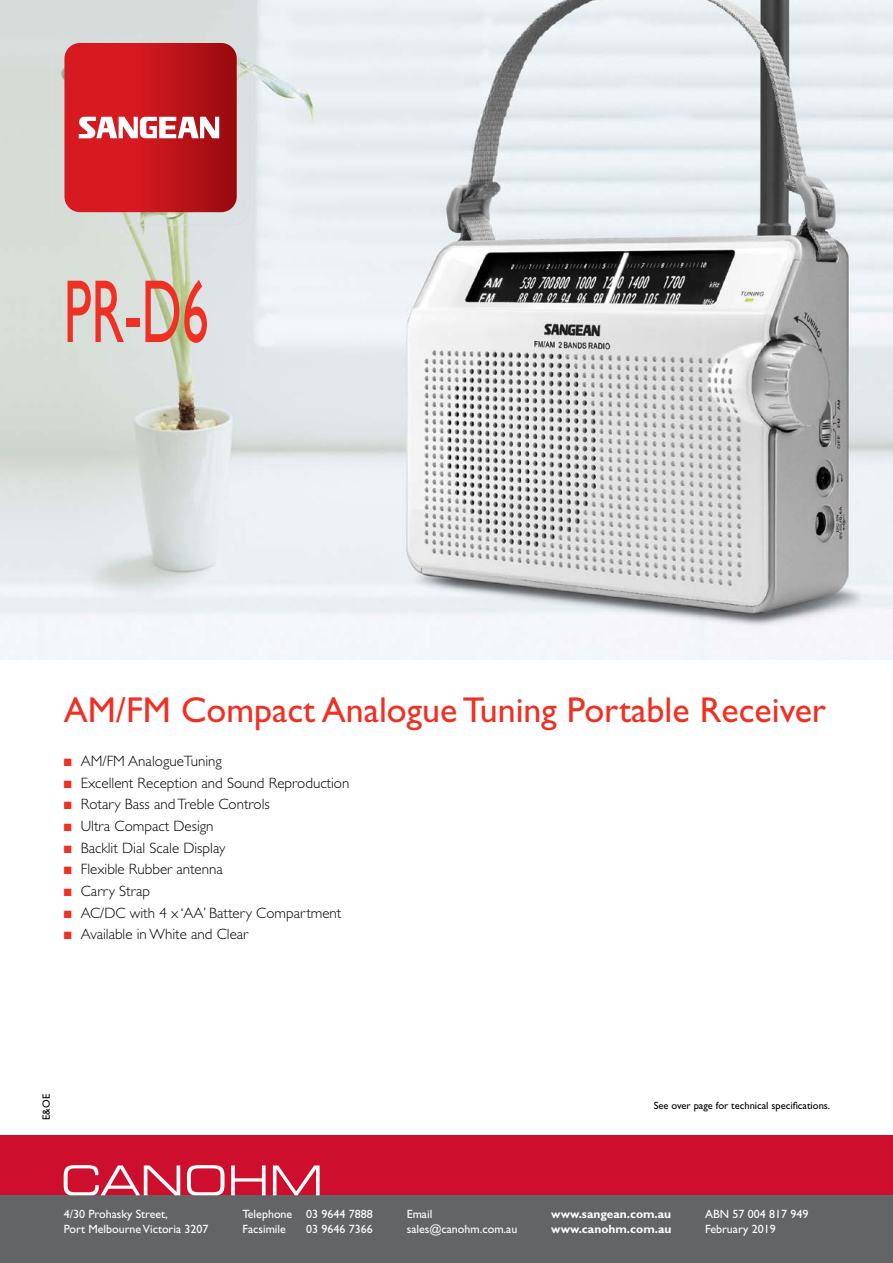
<style>
.page{position:relative;width:893px;height:1263px;background:#fff}
.page>*{position:absolute;margin:0;border:0;box-sizing:border-box;transform-origin:0 0}
.t1{font:90px "Gill Sans Std";color:#ee3124;scale:.6 1}
.t2{font:36px "Gill Sans Std";color:#ee3124}
.t3{font:300 15px "Gill Sans Std";color:#000}
.t4{font:12px/15px "Gill Sans Std";color:#fff}
.t5{font:700 12px/15px "Gill Sans Std";color:#fff}
.t6{font:10.5px "Gill Sans Std";color:#000}
.s1{color:#ee3124}
</style>
<div class="page">
<img style="left:0;top:0;width:893px;height:659px">
<div style="left:51px;top:30px;width:199px;height:195px;border:1px solid #dcddde;border-radius:18px"></div>
<svg style="left:64px;top:43px;width:173px;height:169px;background:#c8262c"></svg>
<div style="left:0;top:1135px;width:893px;height:128px;background:#636466"></div>
<div style="left:0;top:1135px;width:893px;height:60px;background:#ce0e2d"></div>
<svg style="left:64px;top:1165px;width:256px;height:30px"></svg>
<h1 class="t1" style="left:64px;top:260px;width:243px">PR-D6</h1>
<h2 class="t2" style="left:64px;top:689px;width:764px">AM/FM Compact Analogue Tuning Portable Receiver</h2>
<p class="t3" style="left:64px;top:753px;width:160px"><span class="s1">■</span> AM/FM AnalogueTuning</p>
<p class="t3" style="left:64px;top:774px;width:287px"><span class="s1">■</span> Excellent Reception and Sound Reproduction</p>
<p class="t3" style="left:64px;top:796px;width:208px"><span class="s1">■</span> Rotary Bass and Treble Controls</p>
<p class="t3" style="left:64px;top:818px;width:151px"><span class="s1">■</span> Ultra Compact Design</p>
<p class="t3" style="left:64px;top:839px;width:163px"><span class="s1">■</span> Backlit Dial Scale Display</p>
<p class="t3" style="left:64px;top:861px;width:161px"><span class="s1">■</span> Flexible Rubber antenna</p>
<p class="t3" style="left:64px;top:882px;width:88px"><span class="s1">■</span> Carry Strap</p>
<p class="t3" style="left:64px;top:904px;width:279px"><span class="s1">■</span> AC/DC with 4 x ‘AA’ Battery Compartment</p>
<p class="t3" style="left:64px;top:926px;width:186px"><span class="s1">■</span> Available in White and Clear</p>
<p class="t6" style="left:40px;top:1120px;width:27px;rotate:-90deg">E&amp;OE</p>
<p class="t6" style="left:654px;top:1100px;width:178px">See over page for technical specifications.</p>
<p class="t4" style="left:64px;top:1207px;width:146px">4/30 Prohasky Street,<br>Port Melbourne Victoria 3207</p>
<p class="t4" style="left:242px;top:1207px;width:132px">Telephone 03 9644 7888<br>Facsimile</p>
<p class="t4" style="left:306px;top:1222px;width:68px">03 9646 7366</p>
<p class="t4" style="left:407px;top:1207px;width:112px">Email sales@canohm.com.au</p>
<p class="t5" style="left:551px;top:1206px;width:122px">www.sangean.com.au www.canohm.com.au</p>
<p class="t4" style="left:705px;top:1207px;width:105px">ABN 57 004 817 949<br>February 2019</p>
</div>
